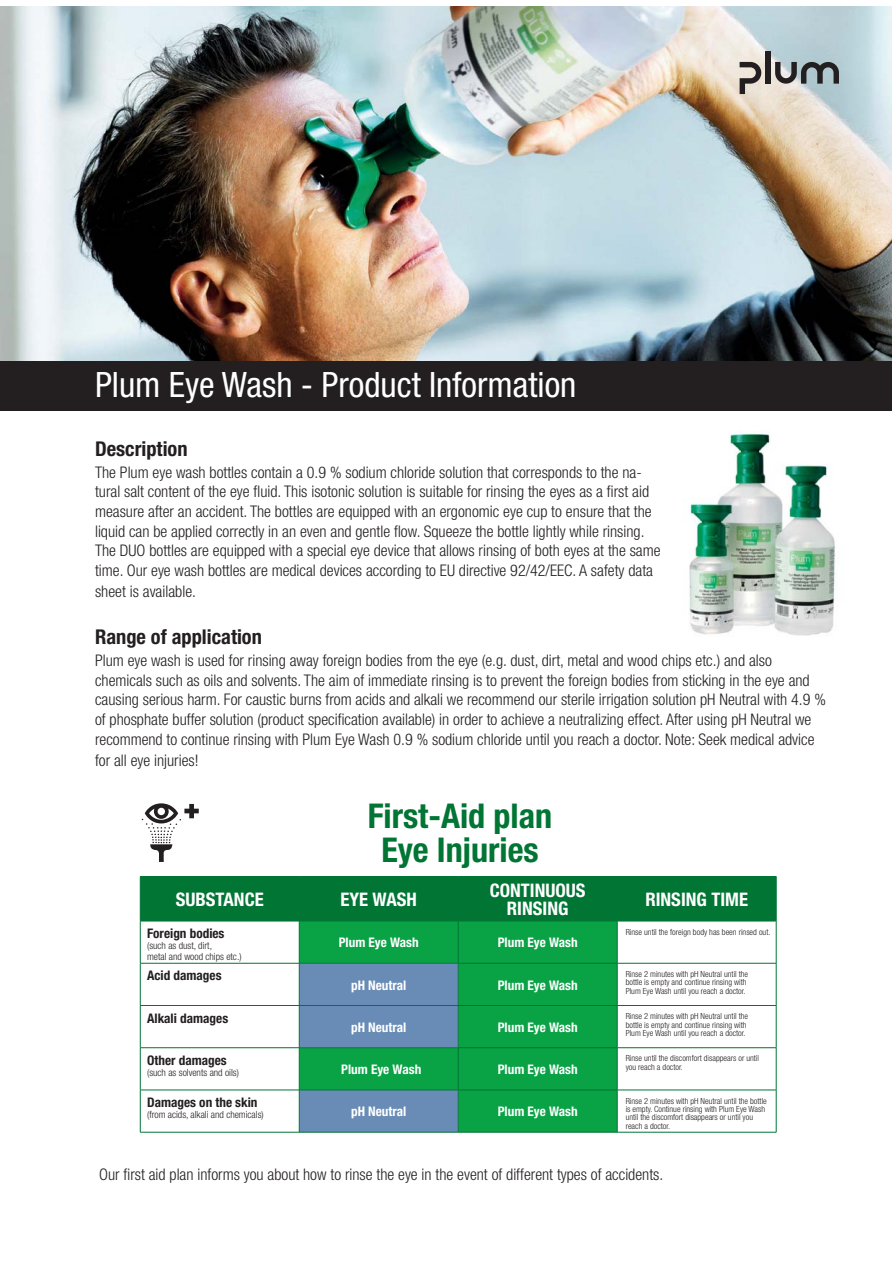
<style>
.page{position:relative;width:893px;height:1263px;background:#fff}
.page>*{position:absolute;margin:0;border:0;box-sizing:border-box;transform-origin:0 0}
.t1{font:condensed 34.95px "Helvetica Neue LT Pro";color:#fff}
.t2{font:700 condensed 34.2px/34.2px "Helvetica Neue";color:#007534;text-align:center}
.t3{font:700 condensed 20.4px "Helvetica Neue LT Pro";color:#231f20}
.t4{font:700 condensed 18.75px/18.8px "Helvetica Neue";color:#fff;text-align:center}
.t5{font:300 condensed 16.05px/20px "Helvetica Neue LT Pro";color:#231f20}
.t6{font:700 condensed 13.2px "Helvetica Neue";color:#fff}
.t7{font:700 condensed 13.2px "Helvetica Neue";color:#231f20}
.t8{font:300 condensed 9.9px/10.6px "Helvetica Neue";color:#231f20}
.t9{font:300 condensed 8.4px/8.4px "Helvetica Neue";color:#231f20}
</style>
<div class="page">
<img style="left:1px;top:6px;width:891px;height:355px">
<div style="left:0;top:361px;width:892px;height:50px;background:#231f20"></div>
<div style="left:765px;top:52px;width:6px;height:32px;background:#231f20"></div>
<svg style="left:739px;top:62px;width:22px;height:32px"></svg>
<svg style="left:775px;top:62px;width:64px;height:22px"></svg>
<img style="left:689px;top:431px;width:146px;height:205px">
<div style="left:141px;top:877px;width:635px;height:44px;background:#007534"></div>
<div style="left:300px;top:922px;width:317px;height:210px;background:#09a245"></div>
<svg style="left:300px;top:964px;width:158px;height:168px;background:#509198"></svg>
<hr style="left:299px;top:921px;width:1px;height:42px;background:#007534">
<hr style="left:458px;top:921px;width:1px;height:42px;background:#007534">
<hr style="left:617px;top:921px;width:1px;height:42px;background:#007534">
<hr style="left:140px;top:963px;width:318px;height:1px;background:#007534">
<hr style="left:299px;top:963px;width:1px;height:42px;background:#007534">
<hr style="left:458px;top:963px;width:159px;height:1px;background:#007534">
<hr style="left:458px;top:963px;width:1px;height:42px;background:#007534">
<hr style="left:617px;top:963px;width:159px;height:1px;background:#007534">
<hr style="left:617px;top:963px;width:1px;height:42px;background:#007534">
<hr style="left:140px;top:1005px;width:318px;height:1px;background:#007534">
<hr style="left:299px;top:1006px;width:1px;height:42px;background:#007534">
<hr style="left:458px;top:1005px;width:159px;height:1px;background:#007534">
<hr style="left:458px;top:1006px;width:1px;height:42px;background:#007534">
<hr style="left:617px;top:1005px;width:159px;height:1px;background:#007534">
<hr style="left:617px;top:1006px;width:1px;height:42px;background:#007534">
<hr style="left:140px;top:1047px;width:318px;height:1px;background:#007534">
<hr style="left:299px;top:1048px;width:1px;height:42px;background:#007534">
<hr style="left:458px;top:1047px;width:159px;height:1px;background:#007534">
<hr style="left:458px;top:1048px;width:1px;height:42px;background:#007534">
<hr style="left:617px;top:1047px;width:159px;height:1px;background:#007534">
<hr style="left:617px;top:1048px;width:1px;height:42px;background:#007534">
<hr style="left:140px;top:1090px;width:318px;height:1px;background:#007534">
<hr style="left:299px;top:1090px;width:1px;height:42px;background:#007534">
<hr style="left:458px;top:1090px;width:159px;height:1px;background:#007534">
<hr style="left:458px;top:1090px;width:1px;height:42px;background:#007534">
<hr style="left:617px;top:1090px;width:159px;height:1px;background:#007534">
<hr style="left:617px;top:1090px;width:1px;height:42px;background:#007534">
<hr style="left:140px;top:921px;width:318px;height:1px;background:#007534">
<hr style="left:458px;top:921px;width:318px;height:1px;background:#007534">
<hr style="left:140px;top:876px;width:159px;height:1px;background:#007534">
<hr style="left:140px;top:877px;width:1px;height:44px;background:#007534">
<hr style="left:299px;top:876px;width:159px;height:1px;background:#007534">
<hr style="left:458px;top:876px;width:318px;height:1px;background:#007534">
<hr style="left:776px;top:877px;width:1px;height:44px;background:#007534">
<hr style="left:140px;top:921px;width:1px;height:42px;background:#007534">
<hr style="left:776px;top:921px;width:1px;height:42px;background:#007534">
<hr style="left:140px;top:963px;width:1px;height:42px;background:#007534">
<hr style="left:776px;top:963px;width:1px;height:42px;background:#007534">
<hr style="left:140px;top:1006px;width:1px;height:42px;background:#007534">
<hr style="left:776px;top:1006px;width:1px;height:42px;background:#007534">
<hr style="left:140px;top:1048px;width:1px;height:42px;background:#007534">
<hr style="left:776px;top:1048px;width:1px;height:42px;background:#007534">
<hr style="left:140px;top:1090px;width:1px;height:42px;background:#007534">
<hr style="left:776px;top:1090px;width:1px;height:42px;background:#007534">
<hr style="left:140px;top:1132px;width:318px;height:1px;background:#007534">
<hr style="left:458px;top:1132px;width:318px;height:1px;background:#007534">
<svg style="left:142px;top:803px;width:57px;height:59px"></svg>
<h1 class="t1" style="left:95px;top:372px;width:483px">Plum Eye Wash - Product Information</h1>
<p class="t3" style="left:95px;top:441px;width:94px">Description</p>
<p class="t5" style="left:95px;top:463px;width:567px">The Plum eye wash bottles contain a 0.9 % sodium chloride solution that corresponds to the na&shy;tural salt content of the eye fluid. This isotonic solution is suitable for rinsing the eyes as a first aid measure after an accident. The bottles are equipped with an ergonomic eye cup to ensure that the liquid can be applied correctly in an even and gentle flow. Squeeze the bottle lightly while rinsing.<br>The DUO bottles are equipped with a special eye device that allows rinsing of both eyes at the same time. Our eye wash bottles are medical devices according to EU directive 92/42/EEC. A safety data sheet is available.</p>
<p class="t3" style="left:95px;top:630px;width:168px">Range of application</p>
<p class="t5" style="left:95px;top:652px;width:732px">Plum eye wash is used for rinsing away foreign bodies from the eye (e.g. dust, dirt, metal and wood chips etc.) and also chemicals such as oils and solvents. The aim of immediate rinsing is to prevent the foreign bodies from sticking in the eye and causing serious harm. For caustic burns from acids and alkali we recommend our sterile irrigation solution pH Neutral with 4.9 % of phosphate buffer solution (product specification available) in order to achieve a neutralizing effect. After using pH Neutral we recommend to continue rinsing with Plum Eye Wash 0.9 % sodium chloride until you reach a doctor. Note: Seek medical advice for all eye injuries!</p>
<h2 class="t2" style="left:368px;top:801px;width:186px">First-Aid plan<br>Eye Injuries</h2>
<p class="t4" style="left:176px;top:892px;width:89px">SUBSTANCE</p>
<p class="t4" style="left:340px;top:892px;width:78px">EYE WASH</p>
<p class="t4" style="left:490px;top:882px;width:97px">CONTINUOUS<br>RINSING</p>
<p class="t4" style="left:645px;top:892px;width:104px">RINSING TIME</p>
<p class="t7" style="left:147px;top:929px;width:79px">Foreign bodies</p>
<p class="t8" style="left:147px;top:941px;width:96px">(such as dust, dirt,<br>metal and wood chips etc.)</p>
<p class="t6" style="left:339px;top:938px;width:82px">Plum Eye Wash</p>
<p class="t6" style="left:498px;top:938px;width:82px">Plum Eye Wash</p>
<p class="t9" style="left:626px;top:928px;width:146px">Rinse until the foreign body has been rinsed out.</p>
<p class="t7" style="left:147px;top:971px;width:76px">Acid damages</p>
<p class="t7" style="left:147px;top:1013px;width:83px">Alkali damages</p>
<p class="t6" style="left:351px;top:980px;width:57px">pH Neutral</p>
<p class="t6" style="left:498px;top:980px;width:82px">Plum Eye Wash</p>
<p class="t9" style="left:626px;top:970px;width:124px">Rinse 2 minutes with pH Neutral until the bottle is empty and continue rinsing with<br>Plum Eye Wash until you reach a doctor.</p>
<p class="t6" style="left:351px;top:1022px;width:57px">pH Neutral</p>
<p class="t6" style="left:498px;top:1022px;width:82px">Plum Eye Wash</p>
<p class="t9" style="left:626px;top:1013px;width:124px">Rinse 2 minutes with pH Neutral until the bottle is empty and continue rinsing with<br>Plum Eye Wash until you reach a doctor.</p>
<p class="t7" style="left:147px;top:1055px;width:81px">Other damages</p>
<p class="t8" style="left:147px;top:1068px;width:93px">(such as solvents and oils)</p>
<p class="t6" style="left:341px;top:1065px;width:82px">Plum Eye Wash</p>
<p class="t6" style="left:498px;top:1065px;width:82px">Plum Eye Wash</p>
<p class="t9" style="left:626px;top:1055px;width:135px">Rinse until the discomfort disappears or until you reach a doctor.</p>
<p class="t7" style="left:147px;top:1098px;width:112px">Damages on the skin</p>
<p class="t8" style="left:147px;top:1110px;width:118px">(from acids, alkali and chemicals)</p>
<p class="t6" style="left:351px;top:1107px;width:57px">pH Neutral</p>
<p class="t6" style="left:498px;top:1107px;width:82px">Plum Eye Wash</p>
<p class="t9" style="left:626px;top:1097px;width:143px">Rinse 2 minutes with pH Neutral until the bottle is empty. Continue rinsing with Plum Eye Wash until the discomfort disappears or until you reach a doctor.</p>
<p class="t5" style="left:99px;top:1166px;width:566px">Our first aid plan informs you about how to rinse the eye in the event of different types of accidents.</p>
</div>
